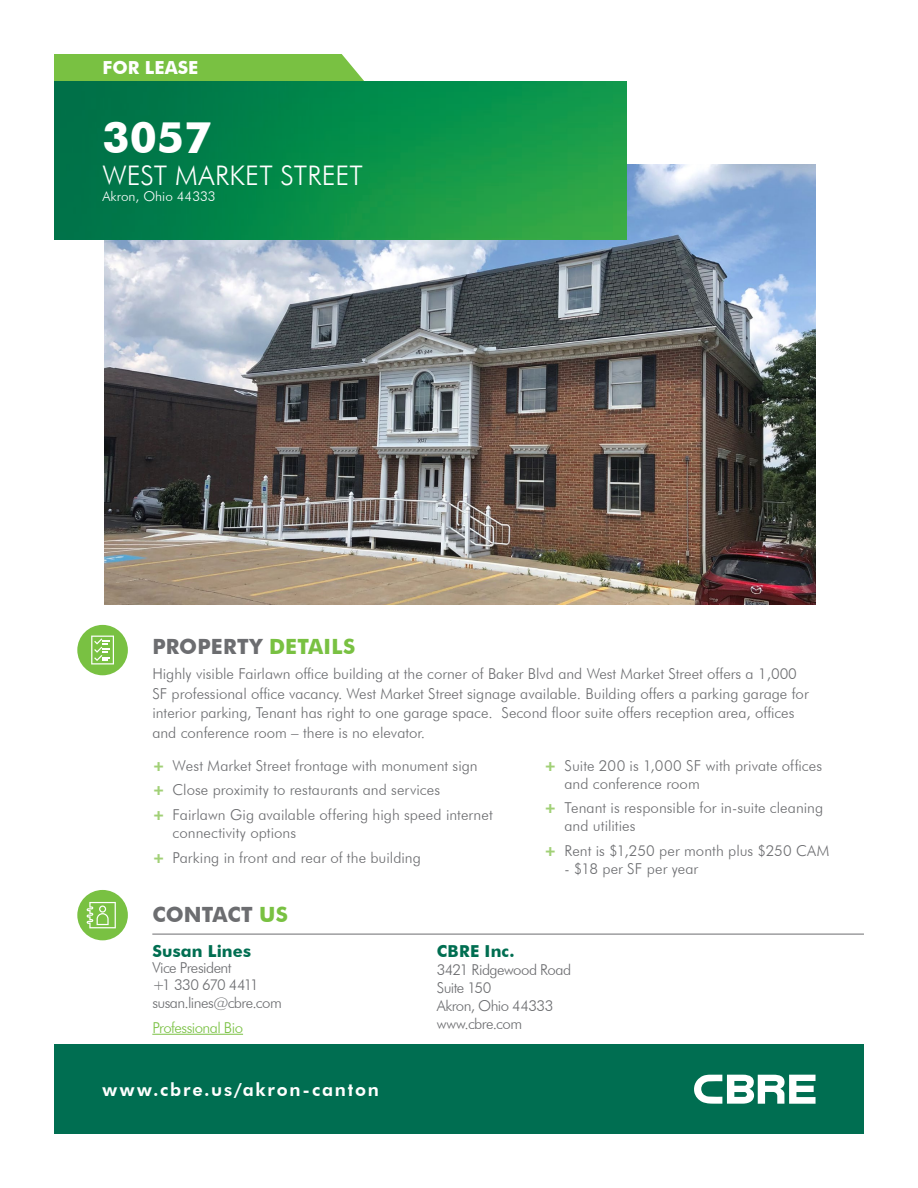
<style>
.page{position:relative;width:918px;height:1188px;background:#fff}
.page>*{position:absolute;margin:0;border:0;box-sizing:border-box;transform-origin:0 0}
.t1{font:700 43.5px "Futura BT";color:#fff}
.t2{font:300 27px "Futura BT";letter-spacing:.005em;color:#fff}
.t3{font:700 21px "Futura BT";letter-spacing:.005em;color:#6c6d70}
.t4{font:800 18px "Futura BT";letter-spacing:.1em;color:#fff}
.t5{font:700 18px "Futura BT";color:#fff}
.t6{font:700 16.5px "Futura BT";letter-spacing:.01em;color:#006e51}
.t7{font:300 15px/19.5px "Futura BT";color:#6c6d70}
.t8{font:300 15px/18px "Futura BT";letter-spacing:-.035em;color:#6c6d70}
.t9{font:300 15px "Futura BT";letter-spacing:-.04em;color:#6c6d70}
.t10{font:300 15px "Futura BT";letter-spacing:-.04em;color:#79c142}
.t11{font:300 13.5px "Futura BT";color:#fff}
.s1{color:#79c142}
.s2{font-weight:900;color:#a1d076}
</style>
<div class="page">
<img style="left:104px;top:164px;width:711px;height:440px">
<img style="left:54px;top:81px;width:573px;height:159px">
<div style="left:54px;top:1044px;width:810px;height:90px;background:#006e51"></div>
<svg style="left:694px;top:1075px;width:122px;height:29px"></svg>
<div style="left:54px;top:54px;width:310px;height:27px;background:#79c142"></div>
<div style="left:77px;top:625px;width:51px;height:50px;background:#79c142;border-radius:50%"></div>
<svg style="left:91px;top:636px;width:23px;height:28px"></svg>
<hr style="left:152px;top:934px;width:712px;height:1px;background:#6c6d70">
<div style="left:77px;top:890px;width:51px;height:50px;background:#79c142;border-radius:50%"></div>
<svg style="left:87px;top:902px;width:29px;height:26px"></svg>
<hr style="left:152px;top:1034px;width:91px;height:1px;background:#79c142">
<p class="t5" style="left:103px;top:57px;width:97px">FOR LEASE</p>
<h1 class="t1" style="left:103px;top:111px;width:110px">3057</h1>
<h2 class="t2" style="left:103px;top:159px;width:262px">WEST MARKET STREET</h2>
<p class="t11" style="left:103px;top:188px;width:115px">Akron, Ohio 44333</p>
<h3 class="t3" style="left:152px;top:634px;width:204px">PROPERTY <span class="s1">DETAILS</span></h3>
<p class="t7" style="left:152px;top:664px;width:658px">Highly visible Fairlawn office building at the corner of Baker Blvd and West Market Street offers a 1,000<br>SF professional office vacancy. West Market Street signage available. Building offers a parking garage for interior parking, Tenant has right to one garage space. Second floor suite offers reception area, offices and conference room – there is no elevator.</p>
<p class="t7" style="left:152px;top:753px;width:342px;line-height:24.8px"><span class="s2">+</span> West Market Street frontage with monument sign <span class="s2">+</span> Close proximity to restaurants and services<br><span class="s2">+</span> Fairlawn Gig available offering high speed internet</p>
<p class="t7" style="left:152px;top:820px;width:270px;line-height:24.8px;text-indent:20px">connectivity options<br><span class="s2">+</span> Parking in front and rear of the building</p>
<p class="t7" style="left:564px;top:756px;width:259px;line-height:18px;text-indent:-20px"><span class="s2">+</span> Suite 200 is 1,000 SF with private offices and conference room</p>
<p class="t7" style="left:564px;top:799px;width:260px;line-height:18px;text-indent:-20px"><span class="s2">+</span> Tenant is responsible for in-suite cleaning and utilities</p>
<p class="t7" style="left:544px;top:841px;width:287px"><span class="s2">+</span> Rent is $1,250 per month plus $250 CAM</p>
<p class="t7" style="left:564px;top:859px;width:135px">- $18 per SF per year</p>
<h3 class="t3" style="left:152px;top:901px;width:137px">CONTACT <span class="s1">US</span></h3>
<p class="t6" style="left:152px;top:941px;width:100px">Susan Lines</p>
<p class="t8" style="left:152px;top:960px;width:108px;line-height:16.5px">Vice President<br>+1 330 670 4411</p>
<p class="t9" style="left:152px;top:993px;width:131px">susan.lines@cbre.com</p>
<p class="t10" style="left:152px;top:1018px;width:92px">Professional Bio</p>
<p class="t4" style="left:103px;top:1079px;width:278px">www.cbre.us/akron-canton</p>
<p class="t6" style="left:437px;top:941px;width:80px">CBRE Inc.</p>
<p class="t8" style="left:437px;top:960px;width:136px">3421 Ridgewood Road<br>Suite 150<br>Akron, Ohio 44333 www.cbre.com</p>
</div>
